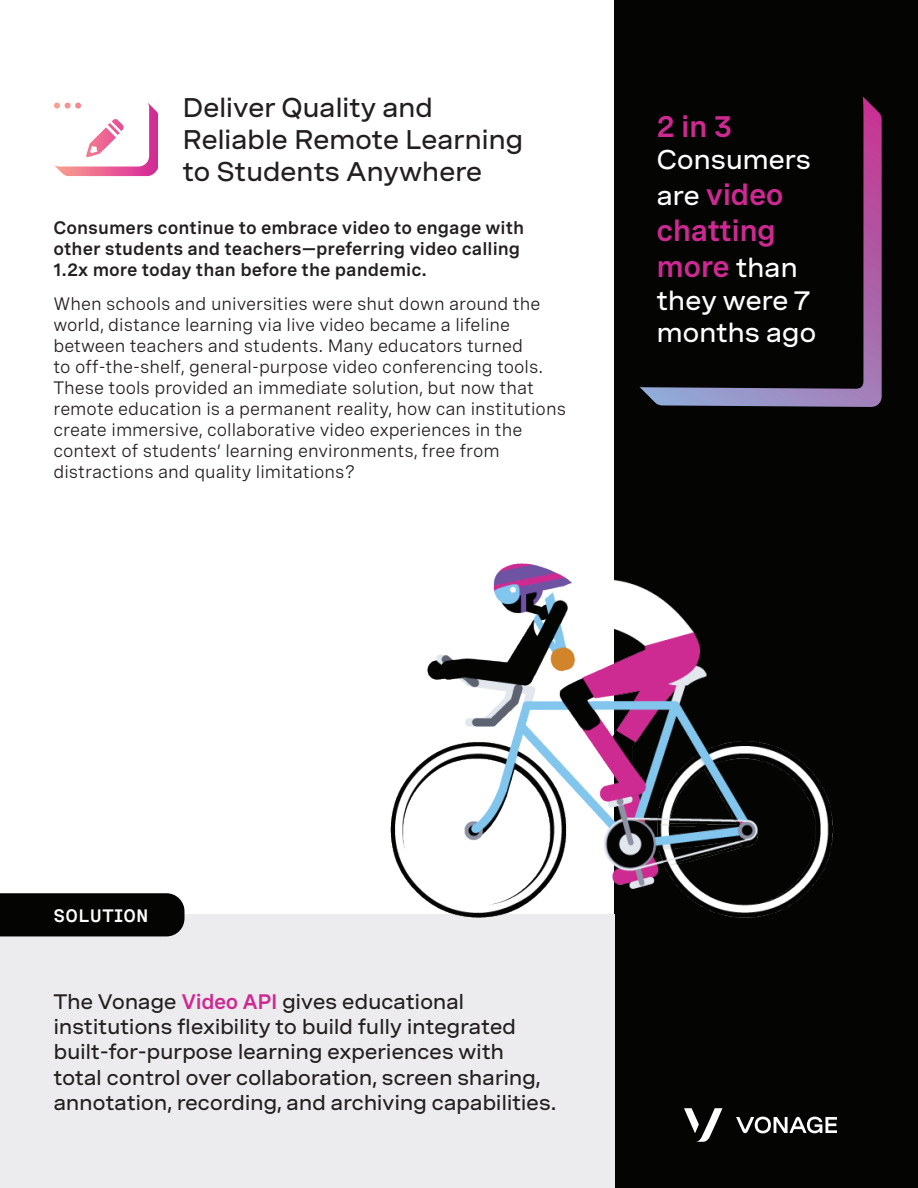
<style>
.page{position:relative;width:918px;height:1188px;background:#fff}
.page>*{position:absolute;margin:0;border:0;box-sizing:border-box;transform-origin:0 0}
.Callout{font:600 30px/36px "Spezia";letter-spacing:-.02em;color:#ce2992}
.Heading{font:500 expanded 27px/32.4px "Spezia";letter-spacing:-.02em;color:#231f20}
.Callout-2{font:500 expanded 27px/32.4px "Spezia";letter-spacing:-.02em;color:#fff}
.Grey_Box_Callout{font:500 expanded 21px/25.2px "Spezia";letter-spacing:-.02em;color:#231f20}
.Body_Copy{font:18px/21px "Spezia";color:#231f20}
.Body_Copy-2{font:600 18px/21px "Spezia";color:#231f20}
.Eyebrow{font:600 18px "Spezia Semi Mono";letter-spacing:.025em;color:#fff}
.s1{font-weight:500;font-stretch:expanded;font-size:27px;color:#fff}
.s2{font-weight:600;font-stretch:normal;color:#ce2992}
</style>
<div class="page">
<div style="left:614px;top:0;width:304px;height:1188px;background:#040503"></div>
<div style="left:0;top:915px;width:614px;height:273px;background:#ececee"></div>
<svg style="left:639px;top:97px;width:243px;height:310px"></svg>
<div style="left:0;top:893px;width:184px;height:43px;background:#040503"></div>
<svg style="left:54px;top:103px;width:104px;height:73px"></svg>
<img style="left:351px;top:563px;width:483px;height:410px">
<svg style="left:684px;top:1108px;width:38px;height:34px"></svg>
<svg style="left:736px;top:1117px;width:101px;height:16px"></svg>
<p class="Heading" style="left:182px;top:89px;width:342px">Deliver Quality and<br>Reliable Remote Learning to Students Anywhere</p>
<p class="Body_Copy-2" style="left:53px;top:216px;width:472px">Consumers continue to embrace video to engage with other students and teachers—preferring video calling<br>1.2x more today than before the pandemic.</p>
<p class="Body_Copy" style="left:53px;top:292px;width:514px">When schools and universities were shut down around the world, distance learning via live video became a lifeline between teachers and students. Many educators turned<br>to off-the-shelf, general-purpose video conferencing tools.<br>These tools provided an immediate solution, but now that remote education is a permanent reality, how can institutions create immersive, collaborative video experiences in the context of students’ learning environments, free from distractions and quality limitations?</p>
<p class="Callout" style="left:657px;top:106px;width:77px">2 in 3</p>
<p class="Callout-2" style="left:657px;top:141px;width:156px">Consumers</p>
<p class="Callout" style="left:657px;top:174px;width:143px"><span class="s1">are</span> video chatting more <span class="s1">than</span></p>
<p class="Callout-2" style="left:657px;top:282px;width:161px">they were 7 months ago</p>
<p class="Eyebrow" style="left:53px;top:902px;width:97px">SOLUTION</p>
<p class="Grey_Box_Callout" style="left:53px;top:987px;width:505px">The Vonage <span class="s2">Video API</span> gives educational institutions flexibility to build fully integrated built-for-purpose learning experiences with total control over collaboration, screen sharing, annotation, recording, and archiving capabilities.</p>
</div>
